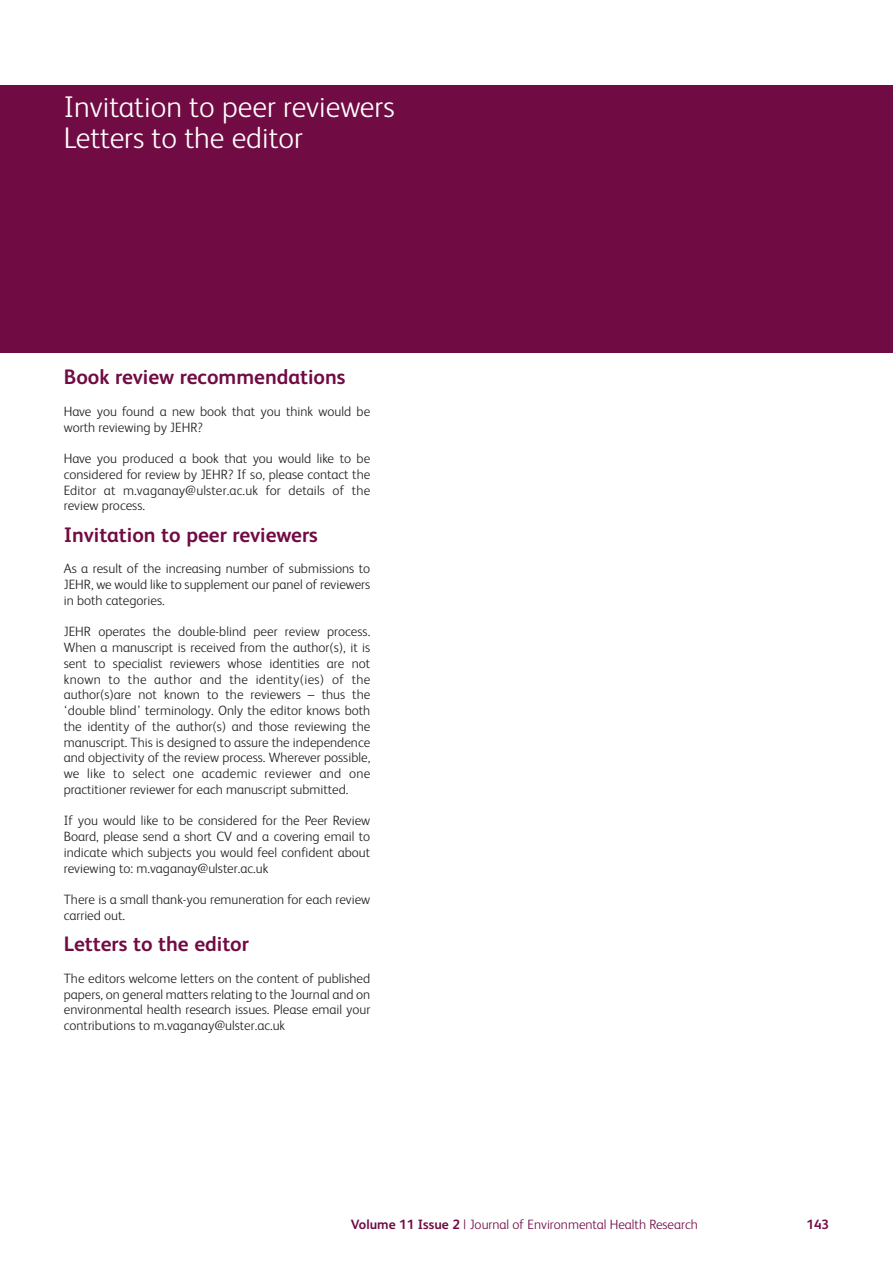
<style>
.page{position:relative;width:893px;height:1263px;background:#fff}
.page>*{position:absolute;margin:0;border:0;box-sizing:border-box;transform-origin:0 0}
.t1{font:300 30px/31.5px "FS Albert";color:#fff}
.t2{font:700 21px "FS Albert";color:#710b43}
.t3{font:300 13.5px/15.8px "FS Albert";color:#231f20;text-align:justify}
.t4{font:300 13.5px "FS Albert";color:#710b43}
.t5{font:700 13.5px "FS Albert";color:#710b43}
.s1{font-weight:700}
</style>
<div class="page">
<div style="left:0;top:85px;width:893px;height:268px;background:#710b43"></div>
<hr style="left:0;top:85px;width:1px;height:268px;background:#c6a5af">
<h1 class="t1" style="left:64px;top:94px;width:332px">Invitation to peer reviewers<br>Letters to the editor</h1>
<h2 class="t2" style="left:64px;top:370px;width:283px">Book review recommendations</h2>
<p class="t3" style="left:64px;top:405px;width:308px">Have you found a new book that you think would be worth reviewing by JEHR?</p>
<p class="t3" style="left:64px;top:452px;width:308px">Have you produced a book that you would like to be considered for review by JEHR? If so, please contact the Editor at m.vaganay@ulster.ac.uk for details of the review process.</p>
<h2 class="t2" style="left:64px;top:527px;width:256px">Invitation to peer reviewers</h2>
<p class="t3" style="left:64px;top:562px;width:308px">As a result of the increasing number of submissions to JEHR, we would like to supplement our panel of reviewers in both categories.</p>
<p class="t3" style="left:64px;top:625px;width:308px">JEHR operates the double-blind peer review process.<br>When a manuscript is received from the author(s), it is sent to specialist reviewers whose identities are not known to the author and the identity(ies) of the author(s)are not known to the reviewers – thus the ‘double blind’ terminology. Only the editor knows both the identity of the author(s) and those reviewing the manuscript. This is designed to assure the independence and objectivity of the review process. Wherever possible, we like to select one academic reviewer and one practitioner reviewer for each manuscript submitted.</p>
<p class="t3" style="left:64px;top:814px;width:308px">If you would like to be considered for the Peer Review Board, please send a short CV and a covering email to indicate which subjects you would feel confident about reviewing to: m.vaganay@ulster.ac.uk</p>
<p class="t3" style="left:64px;top:893px;width:308px">There is a small thank-you remuneration for each review carried out.</p>
<h2 class="t2" style="left:64px;top:937px;width:187px">Letters to the editor</h2>
<p class="t3" style="left:64px;top:972px;width:308px">The editors welcome letters on the content of published papers, on general matters relating to the Journal and on environmental health research issues. Please email your contributions to m.vaganay@ulster.ac.uk</p>
<p class="t4" style="left:351px;top:1219px;width:349px"><span class="s1">Volume 11 Issue 2</span> | Journal of Environmental Health Research</p>
<p class="t5" style="left:806px;top:1219px;width:24px">143</p>
</div>
